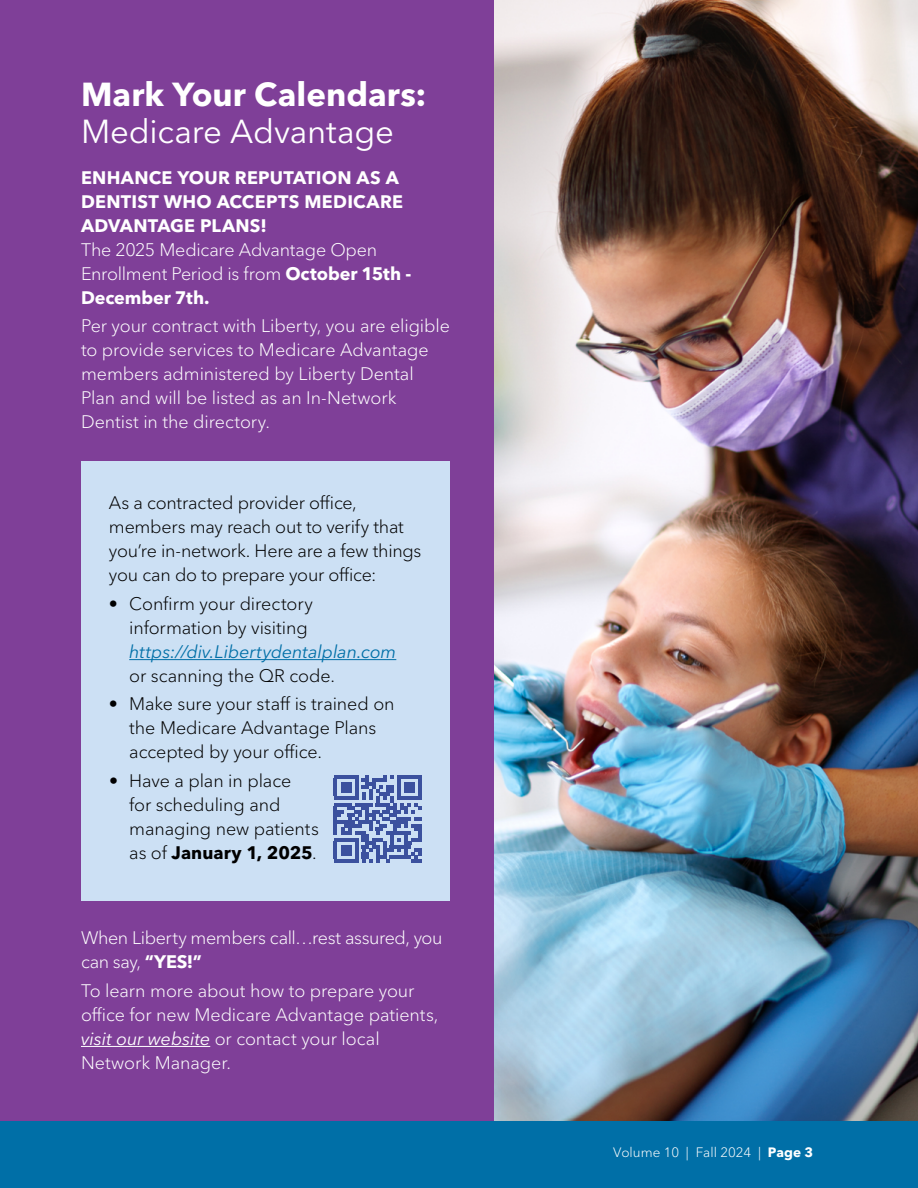
<style>
.page{position:relative;width:918px;height:1188px;background:#fff}
.page>*{position:absolute;margin:0;border:0;box-sizing:border-box;transform-origin:0 0}
.t1{font:700 33px "Avenir Next LT Pro";color:#fff}
.t2{font:33px "Avenir Next LT Pro";letter-spacing:-.005em;color:#fff}
.t3{font:300 18px/24px "Avenir Next LT Pro";letter-spacing:-.005em;color:#fff}
.t4{font:300 18px/24px "Avenir Next LT Pro";letter-spacing:-.01em;color:#000}
.t5{font:700 18px/24px "Avenir Next LT Pro";letter-spacing:.015em;color:#fff}
.t6{font:italic 18px "Avenir Next LT Pro";letter-spacing:-.01em;color:#006fa7}
.t7{font:300 13.5px "Avenir Next LT Pro";color:#fff}
.s1{font-weight:700}
.s2{font-weight:400;font-style:italic}
</style>
<div class="page">
<div style="left:0;top:0;width:918px;height:1154px;background:#7f3f98"></div>
<div style="left:81px;top:461px;width:369px;height:440px;background:#cce0f4"></div>
<hr style="left:129px;top:659px;width:267px;height:1px;background:#006fa7">
<hr style="left:81px;top:1046px;width:129px;height:1px;background:#fff">
<img style="left:494px;top:0;width:424px;height:1121px">
<svg style="left:334px;top:775px;width:88px;height:88px"></svg>
<hr style="left:334px;top:859px;width:24px;height:4px;background:#3b519e">
<div style="left:341px;top:845px;width:10px;height:11px;background:#3b519e"></div>
<div style="left:0;top:1121px;width:918px;height:67px;background:#006fa7"></div>
<h1 class="t1" style="left:81px;top:74px;width:347px">Mark Your Calendars:</h1>
<h1 class="t2" style="left:81px;top:112px;width:314px">Medicare Advantage</h1>
<p class="t5" style="left:81px;top:165px;width:324px">ENHANCE YOUR REPUTATION AS A<br>DENTIST WHO ACCEPTS MEDICARE<br>ADVANTAGE PLANS!</p>
<p class="t3" style="left:81px;top:238px;width:332px">The 2025 Medicare Advantage Open<br>Enrollment Period is from <span class="s1">October 15th -<br>December 7th.</span></p>
<p class="t3" style="left:81px;top:314px;width:371px">Per your contract with Liberty, you are eligible to provide services to Medicare Advantage members administered by Liberty Dental Plan and will be listed as an In-Network Dentist in the directory.</p>
<p class="t4" style="left:109px;top:491px;width:314px">As a contracted provider office, members may reach out to verify that you’re in-network. Here are a few things you can do to prepare your office:</p>
<p class="t4" style="left:109px;top:592px;width:205px;text-align:right">• Confirm your directory information by visiting</p>
<p class="t6" style="left:129px;top:641px;width:269px">https://div.Libertydentalplan.com</p>
<p class="t4" style="left:129px;top:664px;width:207px">or scanning the QR code.</p>
<p class="t4" style="left:129px;top:692px;width:267px;text-indent:-20px">• Make sure your staff is trained on the Medicare Advantage Plans accepted by your office.</p>
<p class="t4" style="left:129px;top:769px;width:191px;text-indent:-20px">• Have a plan in place<br>for scheduling and managing new patients as of <span class="s1">January 1, 2025</span>.</p>
<p class="t3" style="left:81px;top:926px;width:363px">When Liberty members call…rest assured, you can say, <span class="s1">“YES!”</span></p>
<p class="t3" style="left:81px;top:978px;width:359px">To learn more about how to prepare your office for new Medicare Advantage patients, <span class="s2">visit our website</span> or contact your local Network Manager.</p>
<p class="t7" style="left:613px;top:1144px;width:202px">Volume 10 | Fall 2024 | <span class="s1">Page 3</span></p>
</div>
